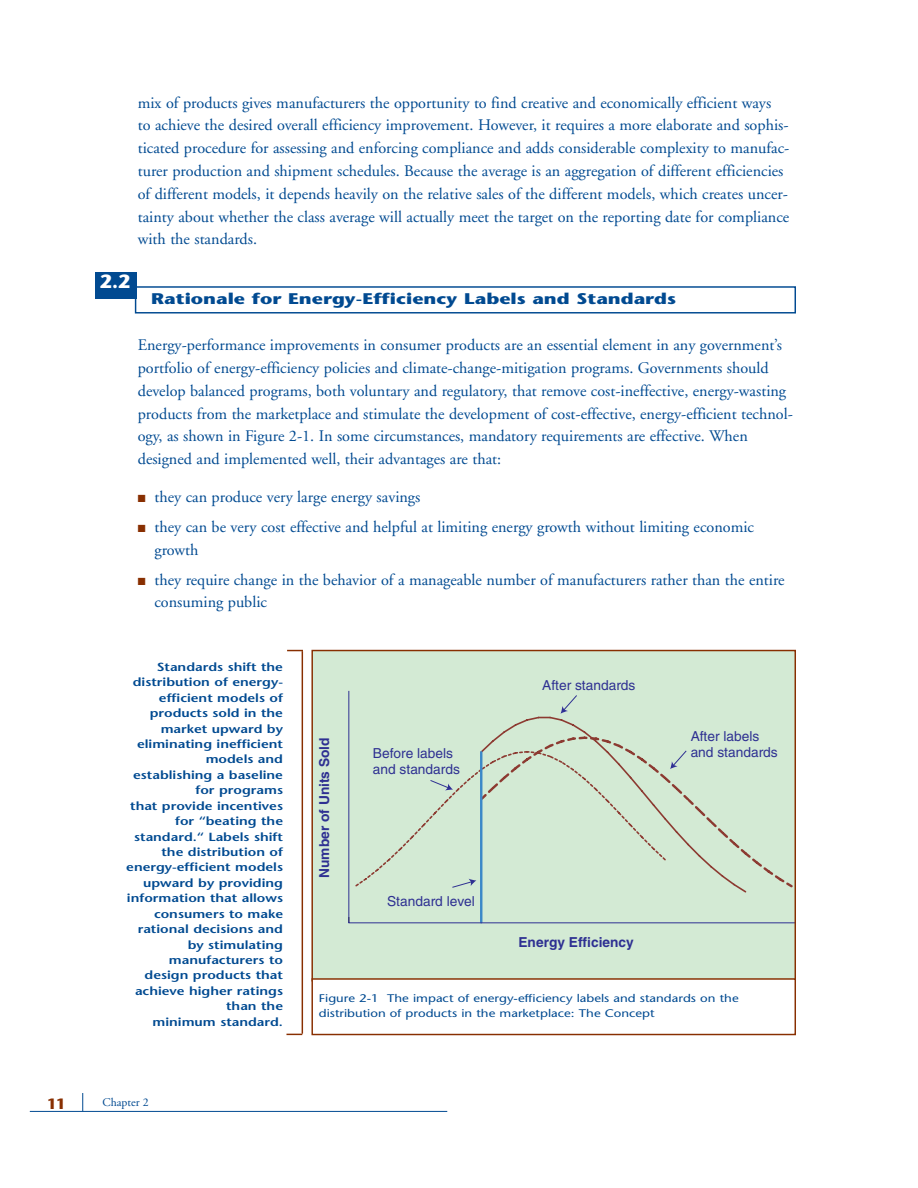
<style>
.page{position:relative;width:918px;height:1188px;background:#fff}
.page>*{position:absolute;margin:0;border:0;box-sizing:border-box;transform-origin:0 0}
.t1{font:700 19.05px "Stone Sans";color:#fff}
.t2{font:16.2px/22.8px "Adobe Garamond";color:#014a91}
.t3{font:700 15.45px "Stone Sans";color:#014a91;scale:1.26 1}
.t4{font:700 14.7px "Stone Sans";color:#882f01}
.t5{font:13.8px/16.5px "Helvetica";color:#2e3092}
.t6{font:700 13.8px "Helvetica";color:#2e3092}
.t7{font:600 11.7px/15.5px "Stone Sans";color:#014a91;text-align:right;scale:1.2 1}
.t8{font:11.7px "Adobe Garamond";color:#014a91}
.t9{font:10.95px/15.5px "Stone Sans";color:#014a91;scale:1.2 1}
.s1{color:#882f01}
</style>
<div class="page">
<hr style="left:30px;top:1111px;width:417px;height:1px;background:#014a91">
<svg style="left:82px;top:1093px;width:1px;height:18px"></svg>
<div style="left:312px;top:651px;width:483px;height:330px;background:#d3ead4"></div>
<svg style="left:348px;top:690px;width:446px;height:234px"></svg>
<svg style="left:445px;top:783px;width:8px;height:8px"></svg>
<svg style="left:469px;top:879px;width:7px;height:7px"></svg>
<svg style="left:561px;top:706px;width:7px;height:8px"></svg>
<svg style="left:670px;top:761px;width:8px;height:8px"></svg>
<svg style="left:287px;top:650px;width:16px;height:1px"></svg>
<div style="left:312px;top:979px;width:483px;height:56px;background:#fff"></div>
<div style="left:311px;top:978px;width:485px;height:57px;border:1px solid #882f01"></div>
<hr style="left:302px;top:651px;width:1px;height:383px;background:#882f01">
<svg style="left:286px;top:1034px;width:16px;height:1px"></svg>
<div style="left:95px;top:272px;width:41px;height:26px;background:#014a91"></div>
<div style="left:135px;top:286px;width:661px;height:28px;border:1px solid #014a91"></div>
<p class="t2" style="left:138px;top:93px;width:653px">mix of products gives manufacturers the opportunity to find creative and economically efficient ways<br>to achieve the desired overall efficiency improvement. However, it requires a more elaborate and sophis&shy;ticated procedure for assessing and enforcing compliance and adds considerable complexity to manufac&shy;turer production and shipment schedules. Because the average is an aggregation of different efficiencies of different models, it depends heavily on the relative sales of the different models, which creates uncer&shy;tainty about whether the class average will actually meet the target on the reporting date for compliance with the standards.</p>
<p class="t1" style="left:100px;top:274px;width:32px">2.2</p>
<p class="t3" style="left:151px;top:292px;width:418px">Rationale for Energy-Efficiency Labels and Standards</p>
<p class="t2" style="left:138px;top:335px;width:657px">Energy-performance improvements in consumer products are an essential element in any government’s portfolio of energy-efficiency policies and climate-change-mitigation programs. Governments should develop balanced programs, both voluntary and regulatory, that remove cost-ineffective, energy-wasting products from the marketplace and stimulate the development of cost-effective, energy-efficient technol&shy;ogy, as shown in Figure 2-1. In some circumstances, mandatory requirements are effective. When designed and implemented well, their advantages are that:</p>
<p class="t2" style="left:138px;top:487px;width:284px"><span class="s1">■</span> they can produce very large energy savings</p>
<p class="t2" style="left:155px;top:517px;width:601px;text-indent:-17px"><span class="s1">■</span> they can be very cost effective and helpful at limiting energy growth without limiting economic growth</p>
<p class="t2" style="left:155px;top:570px;width:632px;text-indent:-17px"><span class="s1">■</span> they require change in the behavior of a manageable number of manufacturers rather than the entire consuming public</p>
<p class="t7" style="left:126px;top:660px;width:132px">Standards shift the distribution of energy&shy;efficient models of products sold in the market upward by eliminating inefficient models and establishing a baseline for programs<br>that provide incentives for “beating the standard.“ Labels shift the distribution of energy-efficient models upward by providing information that allows consumers to make rational decisions and by stimulating manufacturers to design products that achieve higher ratings than the<br>minimum standard.</p>
<p class="t4" style="left:47px;top:1098px;width:20px">11</p>
<p class="t8" style="left:103px;top:1097px;width:48px">Chapter 2</p>
<p class="t6" style="left:319px;top:878px;width:142px;rotate:-90deg">Number of Units Sold</p>
<p class="t5" style="left:373px;top:746px;width:89px">Before labels and standards</p>
<p class="t5" style="left:387px;top:894px;width:89px">Standard level</p>
<p class="t5" style="left:542px;top:678px;width:95px">After standards</p>
<p class="t6" style="left:518px;top:937px;width:117px">Energy Efficiency</p>
<p class="t5" style="left:691px;top:729px;width:89px">After labels and standards</p>
<p class="t9" style="left:319px;top:991px;width:351px">Figure 2-1 The impact of energy-efficiency labels and standards on the distribution of products in the marketplace: The Concept</p>
</div>
